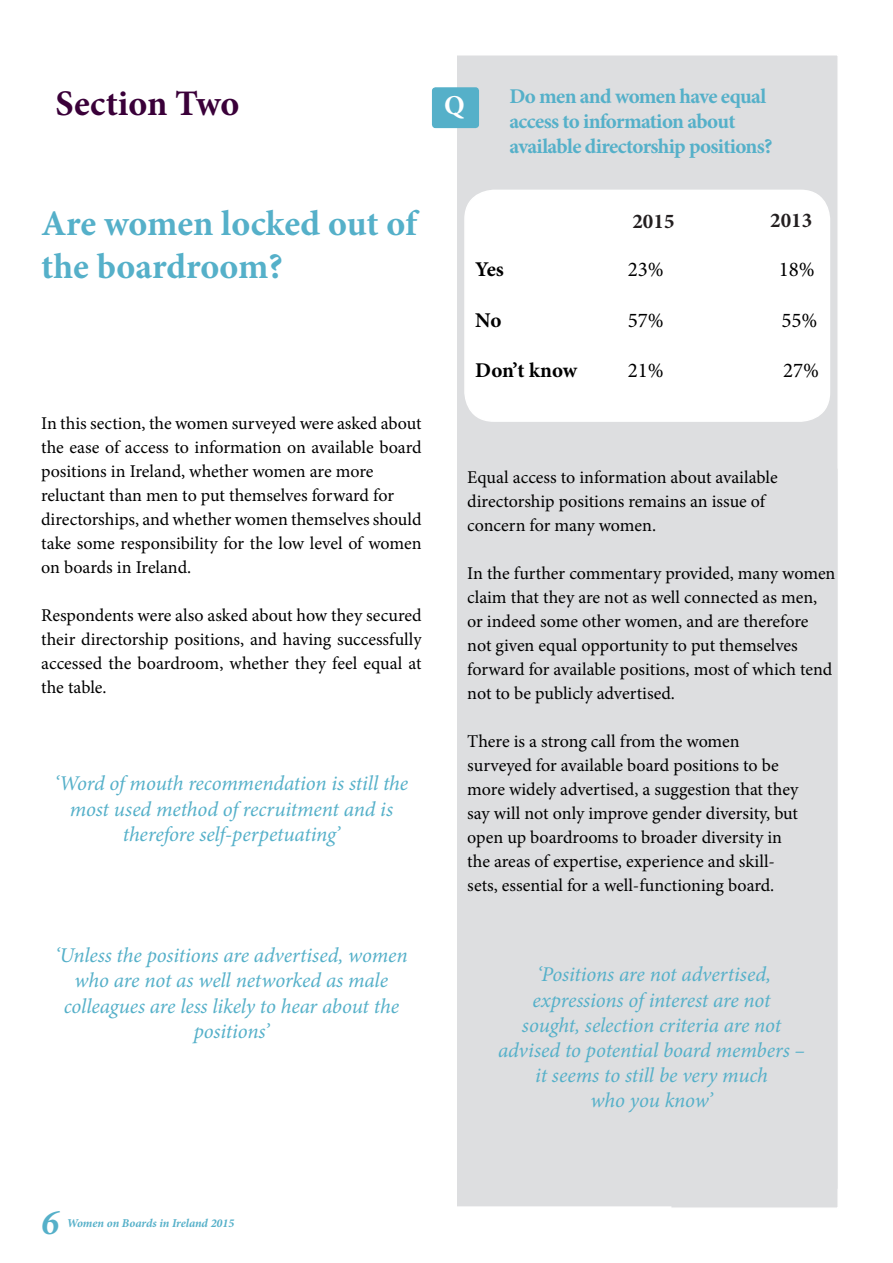
<style>
.page{position:relative;width:893px;height:1263px;background:#fff}
.page>*{position:absolute;margin:0;border:0;box-sizing:border-box;transform-origin:0 0}
.t1{font:700 36px/43.2px "Minion Pro";color:#55b0c9}
.t2{font:700 36px "Minion Pro";color:#3a0039}
.t3{font:italic 700 36px "Minion Pro";color:#55b0c9}
.t4{font:700 27.3px "Minion Pro";color:#fff}
.t5{font:italic 21px/25.2px "Minion Pro";letter-spacing:-.005em;color:#55b0c9;text-align:center}
.t6{font:700 21px/25.2px "Minion Pro";letter-spacing:-.03em;color:#55b0c9}
.t7{font:21px "Minion Pro";color:#000}
.t8{font:700 21px "Minion Pro";color:#000}
.t9{font:700 21px "Minion Pro";color:#231f20}
.t10{font:18px/24px "Minion Pro";letter-spacing:-.005em;color:#000}
.t11{font:italic 700 12px "Minion Pro";letter-spacing:-.005em;color:#55b0c9}
</style>
<div class="page">
<div style="left:455px;top:54px;width:384px;height:1155px;background:#dddee0;border:2px solid #fff"></div>
<div style="left:432px;top:87px;width:47px;height:41px;background:#55b0c9;border-radius:4px"></div>
<div style="left:465px;top:190px;width:364px;height:231px;background:#fff;border-radius:29px"></div>
<div style="left:464px;top:190px;width:366px;height:232px;border:2px solid #fff;border-radius:29px"></div>
<div style="left:40px;top:1206px;width:631px;height:41px;border:2px solid #fff"></div>
<h1 class="t2" style="left:56px;top:78px;width:185px">Section Two</h1>
<h1 class="t1" style="left:41px;top:201px;width:377px">Are women locked out of the boardroom?</h1>
<p class="t10" style="left:41px;top:412px;width:382px">In this section, the women surveyed were asked about the ease of access to information on available board positions in Ireland, whether women are more reluctant than men to put themselves forward for directorships, and whether women themselves should take some responsibility for the low level of women on boards in Ireland.</p>
<p class="t10" style="left:41px;top:604px;width:382px;text-align:justify">Respondents were also asked about how they secured their directorship positions, and having successfully accessed the boardroom, whether they feel equal at the table.</p>
<p class="t5" style="left:55px;top:771px;width:355px">‘Word of mouth recommendation is still the most used method of recruitment and is therefore self-perpetuating’</p>
<p class="t5" style="left:55px;top:943px;width:354px">‘Unless the positions are advertised, women who are not as well networked as male colleagues are less likely to hear about the positions’</p>
<h2 class="t4" style="left:444px;top:86px;width:22px">Q</h2>
<p class="t6" style="left:509px;top:83px;width:265px">Do men and women have equal access to information about available directorship positions?</p>
<p class="t9" style="left:632px;top:207px;width:43px">2015</p>
<p class="t9" style="left:770px;top:205px;width:43px">2013</p>
<p class="t8" style="left:475px;top:255px;width:30px">Yes</p>
<p class="t7" style="left:628px;top:255px;width:38px">23%</p>
<p class="t7" style="left:779px;top:255px;width:38px">18%</p>
<p class="t8" style="left:475px;top:305px;width:28px">No</p>
<p class="t7" style="left:628px;top:306px;width:38px">57%</p>
<p class="t7" style="left:781px;top:306px;width:38px">55%</p>
<p class="t8" style="left:475px;top:355px;width:103px">Don’t know</p>
<p class="t7" style="left:628px;top:356px;width:38px">21%</p>
<p class="t7" style="left:783px;top:356px;width:38px">27%</p>
<p class="t10" style="left:467px;top:466px;width:312px">Equal access to information about available directorship positions remains an issue of concern for many women.</p>
<p class="t10" style="left:467px;top:562px;width:370px">In the further commentary provided, many women claim that they are not as well connected as men, or indeed some other women, and are therefore not given equal opportunity to put themselves forward for available positions, most of which tend not to be publicly advertised.</p>
<p class="t10" style="left:467px;top:730px;width:333px">There is a strong call from the women surveyed for available board positions to be more widely advertised, a suggestion that they say will not only improve gender diversity, but open up boardrooms to broader diversity in the areas of expertise, experience and skill&shy;sets, essential for a well-functioning board.</p>
<p class="t5" style="left:498px;top:962px;width:308px">‘Positions are not advertised, expressions of interest are not<br>sought, selection criteria are not advised to potential board members – it seems to still be very much<br>who you know’</p>
<h1 class="t3" style="left:41px;top:1197px;width:19px">6</h1>
<p class="t11" style="left:67px;top:1214px;width:169px">Women on Boards in Ireland 2015</p>
</div>
